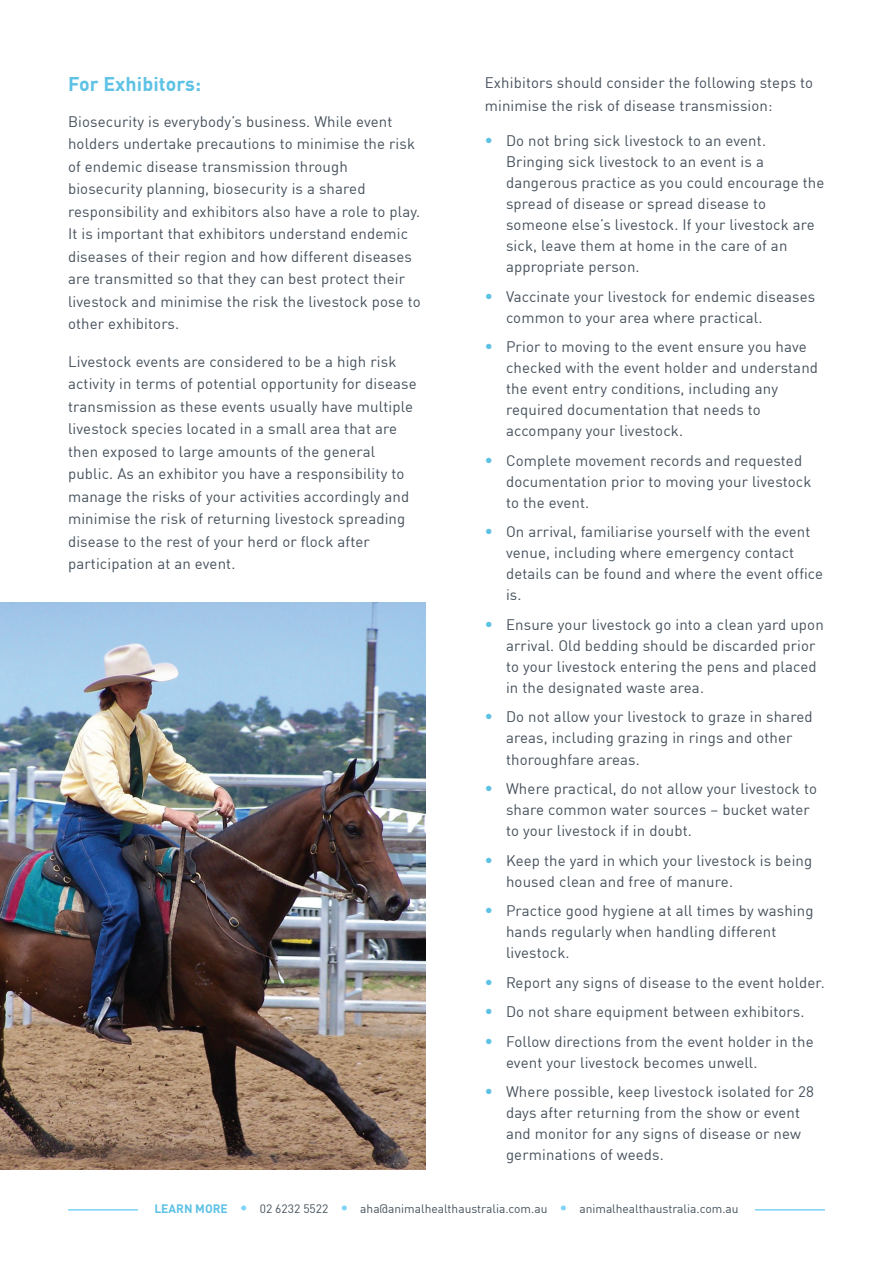
<style>
.page{position:relative;width:893px;height:1263px;background:#fff}
.page>*{position:absolute;margin:0;border:0;box-sizing:border-box;transform-origin:0 0}
.t1{font:700 19.5px "DIN Offc Pro";letter-spacing:.005em;color:#5ec2e5}
.t2{font:15px/21px "DIN Offc Pro";letter-spacing:.01em;color:#46515c}
.t3{font:12px "DIN Offc Pro";color:#44515b}
.s1{font-weight:700;font-size:16.5px;color:#5ec2e5}
.s2{font-weight:700;color:#5ec2e5}
.s3{font-size:15px;color:#7cd3f6}
</style>
<div class="page">
<hr style="left:68px;top:1209px;width:757px;height:1px;background:#7cd3f6">
<div style="left:138px;top:1180px;width:617px;height:55px;background:#fff"></div>
<img style="left:0;top:602px;width:425px;height:567px">
<h1 class="t1" style="left:68px;top:68px;width:134px">For Exhibitors:</h1>
<p class="t2" style="left:68px;top:109px;width:354px;line-height:22.5px">Biosecurity is everybody’s business. While event holders undertake precautions to minimise the risk of endemic disease transmission through biosecurity planning, biosecurity is a shared responsibility and exhibitors also have a role to play.<br>It is important that exhibitors understand endemic diseases of their region and how different diseases are transmitted so that they can best protect their livestock and minimise the risk the livestock pose to other exhibitors.</p>
<p class="t2" style="left:68px;top:348px;width:350px;line-height:22.5px">Livestock events are considered to be a high risk activity in terms of potential opportunity for disease transmission as these events usually have multiple livestock species located in a small area that are then exposed to large amounts of the general public. As an exhibitor you have a responsibility to manage the risks of your activities accordingly and minimise the risk of returning livestock spreading disease to the rest of your herd or flock after participation at an event.</p>
<p class="t2" style="left:485px;top:70px;width:330px;line-height:22.5px">Exhibitors should consider the following steps to minimise the risk of disease transmission:</p>
<p class="t2" style="left:506px;top:129px;width:320px;text-indent:-21px"><span class="s1">•</span> Do not bring sick livestock to an event.<br>Bringing sick livestock to an event is a dangerous practice as you could encourage the spread of disease or spread disease to someone else’s livestock. If your livestock are sick, leave them at home in the care of an appropriate person.</p>
<p class="t2" style="left:506px;top:284px;width:311px;text-indent:-21px"><span class="s1">•</span> Vaccinate your livestock for endemic diseases common to your area where practical.</p>
<p class="t2" style="left:506px;top:335px;width:314px;text-indent:-21px"><span class="s1">•</span> Prior to moving to the event ensure you have checked with the event holder and understand the event entry conditions, including any required documentation that needs to accompany your livestock.</p>
<p class="t2" style="left:506px;top:448px;width:307px;text-indent:-21px"><span class="s1">•</span> Complete movement records and requested documentation prior to moving your livestock to the event.</p>
<p class="t2" style="left:506px;top:520px;width:319px;text-indent:-21px"><span class="s1">•</span> On arrival, familiarise yourself with the event venue, including where emergency contact details can be found and where the event office is.</p>
<p class="t2" style="left:506px;top:612px;width:319px;text-indent:-21px"><span class="s1">•</span> Ensure your livestock go into a clean yard upon arrival. Old bedding should be discarded prior to your livestock entering the pens and placed in the designated waste area.</p>
<p class="t2" style="left:506px;top:705px;width:308px;text-indent:-21px"><span class="s1">•</span> Do not allow your livestock to graze in shared areas, including grazing in rings and other thoroughfare areas.</p>
<p class="t2" style="left:506px;top:776px;width:312px;text-indent:-21px"><span class="s1">•</span> Where practical, do not allow your livestock to share common water sources – bucket water to your livestock if in doubt.</p>
<p class="t2" style="left:506px;top:848px;width:308px;text-indent:-21px"><span class="s1">•</span> Keep the yard in which your livestock is being housed clean and free of manure.</p>
<p class="t2" style="left:506px;top:898px;width:309px;text-indent:-21px"><span class="s1">•</span> Practice good hygiene at all times by washing hands regularly when handling different livestock.</p>
<p class="t2" style="left:485px;top:970px;width:342px"><span class="s1">•</span> Report any signs of disease to the event holder.</p>
<p class="t2" style="left:485px;top:1000px;width:321px"><span class="s1">•</span> Do not share equipment between exhibitors.</p>
<p class="t2" style="left:506px;top:1029px;width:309px;text-indent:-21px"><span class="s1">•</span> Follow directions from the event holder in the event your livestock becomes unwell.</p>
<p class="t2" style="left:506px;top:1080px;width:309px;text-indent:-21px"><span class="s1">•</span> Where possible, keep livestock isolated for 28 days after returning from the show or event and monitor for any signs of disease or new germinations of weeds.</p>
<p class="t3" style="left:154px;top:1200px;width:586px"><span class="s2">LEARN MORE</span> <span class="s3">•</span> 02 6232 5522 <span class="s3">•</span> aha@animalhealthaustralia.com.au <span class="s3">•</span> animalhealthaustralia.com.au</p>
</div>
